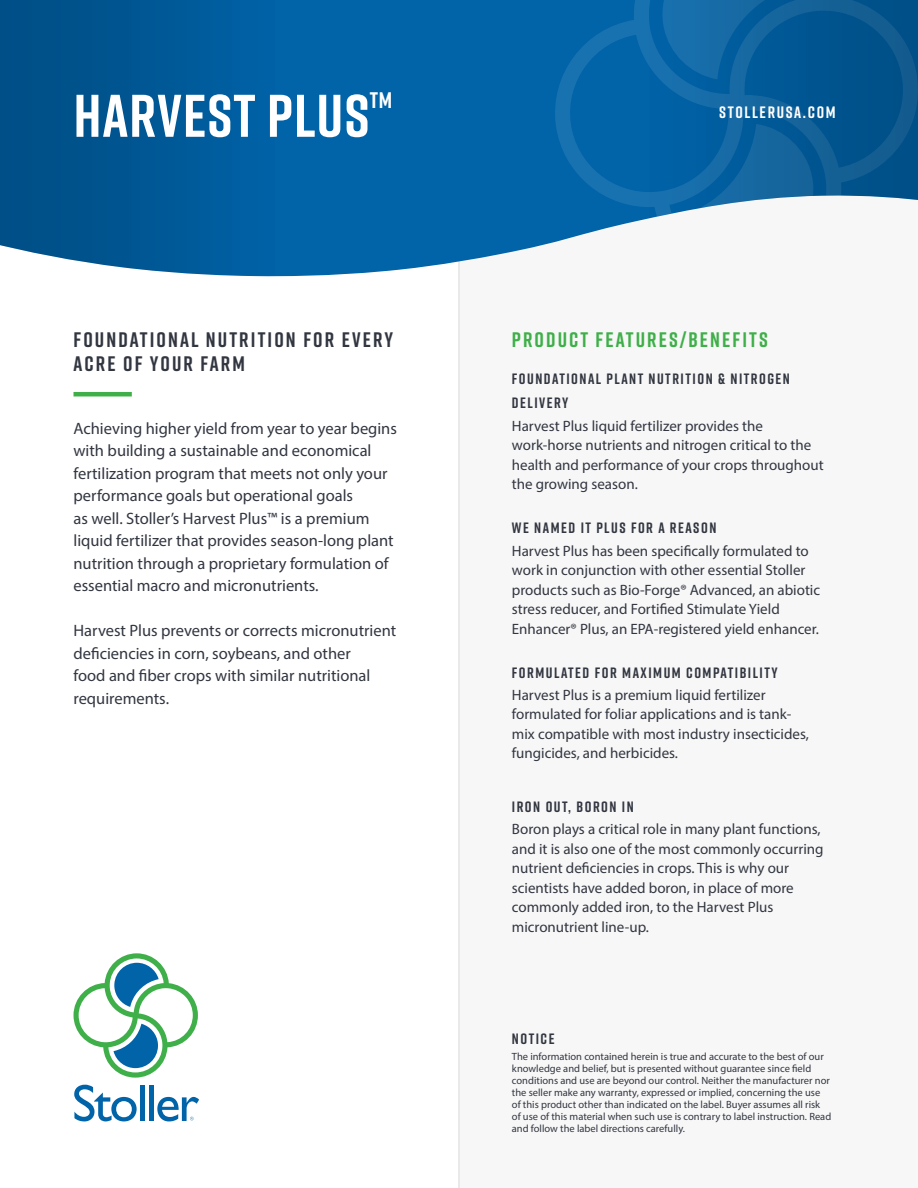
<style>
.page{position:relative;width:918px;height:1188px;background:#fff}
.page>*{position:absolute;margin:0;border:0;box-sizing:border-box;transform-origin:0 0}
.Product_Title{font:700 60px "Rift";letter-spacing:.02em;color:#fff}
.Product_Title-2{font:700 22.5px "Rift";color:#fff}
.Header_1_-_Grey{font:700 21px/24px "Rift";letter-spacing:.1em;color:#323640}
.Header_2_-_Green{font:700 21px "Rift";letter-spacing:.1em;color:#3eaf49}
.Main_Body_Copy{font:16.5px/22.5px "Myriad Pro";color:#323640}
.t1{font:700 16.5px "Rift";letter-spacing:.1em;color:#fff}
.Benefits_Body_Copy{font:15px/19.5px "Myriad Pro";color:#323640}
.Subheader{font:15px/19.5px "Myriad Pro";color:#323640}
.Subheader-2{font:700 15px/24px "Rift";letter-spacing:.1em;color:#323640}
.Notice{font:700 15px "Rift";letter-spacing:.1em;color:#323640}
.Notice_Copy{font:10.5px/12px "Myriad Pro";color:#323640}
</style>
<div class="page">
<div style="left:460px;top:187px;width:458px;height:1001px;background:#f7f7f7"></div>
<hr style="left:458px;top:252px;width:2px;height:936px;background:#d8d9d7">
<hr style="left:74px;top:392px;width:58px;height:4px;background:#3eaf49">
<div style="left:217px;top:0;width:332px;height:277px;background:#0163a8"></div>
<svg style="left:549px;top:0;width:92px;height:244px;background:#126dad"></svg>
<img style="left:0;top:0;width:280px;height:275px">
<img style="left:639px;top:0;width:279px;height:220px">
<svg style="left:74px;top:1085px;width:63px;height:36px"></svg>
<hr style="left:140px;top:1085px;width:4px;height:36px;background:#0163a8">
<div style="left:149px;top:1085px;width:5px;height:36px;background:#0163a8"></div>
<svg style="left:157px;top:1097px;width:42px;height:24px"></svg>
<svg style="left:74px;top:953px;width:124px;height:125px"></svg>
<p class="Product_Title-2" style="left:370px;top:84px;width:24px">TM</p>
<p class="Product_Title" style="left:74px;top:73px;width:298px">HARVEST PLUS</p>
<p class="t1" style="left:719px;top:100px;width:118px">STOLLERUSA.COM</p>
<p class="Header_1_-_Grey" style="left:74px;top:327px;width:321px">FOUNDATIONAL NUTRITION FOR EVERY<br>ACRE OF YOUR FARM</p>
<p class="Main_Body_Copy" style="left:74px;top:417px;width:325px">Achieving higher yield from year to year begins with building a sustainable and economical fertilization program that meets not only your performance goals but operational goals<br>as well. Stoller’s Harvest Plus™ is a premium liquid fertilizer that provides season-long plant nutrition through a proprietary formulation of essential macro and micronutrients.</p>
<p class="Main_Body_Copy" style="left:74px;top:619px;width:324px">Harvest Plus prevents or corrects micronutrient deficiencies in corn, soybeans, and other<br>food and fiber crops with similar nutritional requirements.</p>
<p class="Header_2_-_Green" style="left:512px;top:324px;width:257px">PRODUCT FEATURES/BENEFITS</p>
<p class="Subheader-2" style="left:512px;top:367px;width:280px">FOUNDATIONAL PLANT NUTRITION &amp; NITROGEN<br>DELIVERY</p>
<p class="Benefits_Body_Copy" style="left:512px;top:416px;width:313px">Harvest Plus liquid fertilizer provides the work-horse nutrients and nitrogen critical to the health and performance of your crops throughout the growing season.</p>
<p class="Subheader-2" style="left:512px;top:516px;width:206px">WE NAMED IT PLUS FOR A REASON</p>
<p class="Benefits_Body_Copy" style="left:512px;top:540px;width:310px">Harvest Plus has been specifically formulated to work in conjunction with other essential Stoller products such as Bio-Forge® Advanced, an abiotic stress reducer, and Fortified Stimulate Yield Enhancer® Plus, an EPA-registered yield enhancer.</p>
<p class="Subheader-2" style="left:512px;top:660px;width:267px">FORMULATED FOR MAXIMUM COMPATIBILITY</p>
<p class="Subheader" style="left:512px;top:685px;width:299px">Harvest Plus is a premium liquid fertilizer formulated for foliar applications and is tank&shy;mix compatible with most industry insecticides, fungicides, and herbicides.</p>
<p class="Subheader-2" style="left:512px;top:794px;width:123px">IRON OUT, BORON IN</p>
<p class="Benefits_Body_Copy" style="left:512px;top:819px;width:313px">Boron plays a critical role in many plant functions, and it is also one of the most commonly occurring nutrient deficiencies in crops. This is why our scientists have added boron, in place of more commonly added iron, to the Harvest Plus micronutrient line-up.</p>
<p class="Notice" style="left:512px;top:1028px;width:44px">NOTICE</p>
<p class="Notice_Copy" style="left:512px;top:1051px;width:321px">The information contained herein is true and accurate to the best of our knowledge and belief, but is presented without guarantee since field conditions and use are beyond our control. Neither the manufacturer nor the seller make any warranty, expressed or implied, concerning the use of this product other than indicated on the label. Buyer assumes all risk of use of this material when such use is contrary to label instruction. Read and follow the label directions carefully.</p>
</div>
